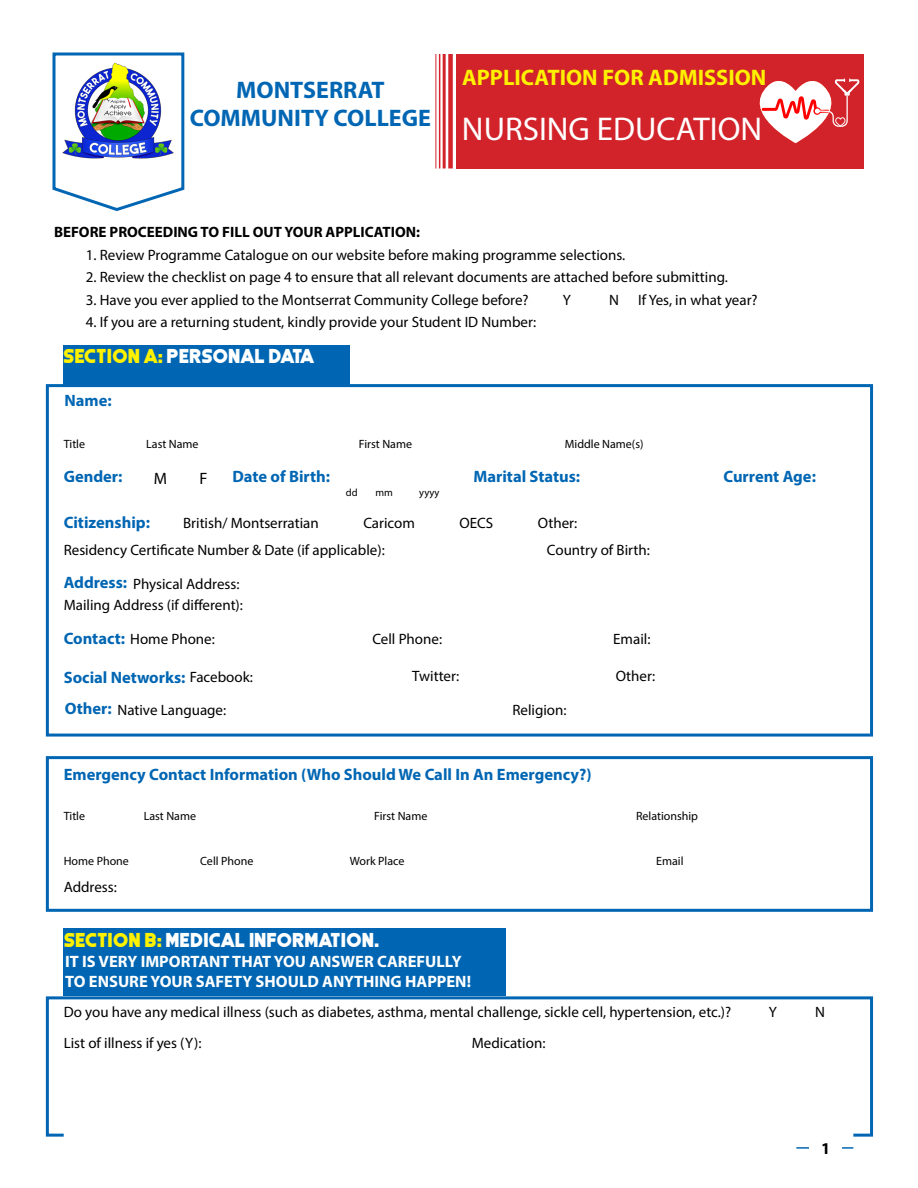
<style>
.page{position:relative;width:918px;height:1188px;background:#fff}
.page>*{position:absolute;margin:0;border:0;box-sizing:border-box;transform-origin:0 0}
.t1{font:33px "Myriad Pro";color:#fff}
.t2{font:700 24px "Myriad Pro";color:#0066b3}
.t3{font:700 22.5px "Myriad Pro";color:#fff200}
.Section_1{font:18px "Coral Colour";color:#fff}
.Cell_Title_Names{font:700 16.5px "Myriad Pro";color:#0066b3}
.Paragraph_Style_1{font:700 16.5px "Myriad Pro";color:#fff}
.t4{font:16.5px "Myriad Pro";color:#000}
.Section_1-2{font:700 16.5px "Myriad Pro";color:#000}
.Paragraph_Style_2{font:15px "Myriad Pro";color:#000}
.Cell_Title_Names-2{font:15px "Myriad Pro";color:#000}
.Paragraph_Style_2-2{font:700 15px "Myriad Pro";color:#000}
.Paragraph_Style_smal{font:12px "Myriad Pro";color:#000}
.t5{font:10.5px "Myriad Pro";letter-spacing:.01em;color:#000}
.s1{color:#fff200}
.s2{font-weight:700;font-size:16.5px;color:#0066b3}
.s3{font-weight:400;font-size:15px;color:#000}
</style>
<div class="page">
<svg style="left:52px;top:52px;width:133px;height:159px"></svg>
<div style="left:456px;top:54px;width:407px;height:114px;background:#d2232a"></div>
<img style="left:60px;top:55px;width:115px;height:115px">
<div style="left:63px;top:345px;width:287px;height:39px;background:#0066b3"></div>
<div style="left:64px;top:928px;width:442px;height:68px;background:#0066b3"></div>
<div style="left:46px;top:384px;width:827px;height:353px;border:3px solid #0066b3"></div>
<div style="left:46px;top:756px;width:827px;height:156px;border:3px solid #0066b3"></div>
<div style="left:46px;top:996px;width:827px;height:141px;border:3px solid #0066b3"></div>
<div style="left:64px;top:1131px;width:789px;height:19px;background:#fff"></div>
<hr style="left:796px;top:1147px;width:57px;height:2px;background:#0066b3">
<div style="left:810px;top:1135px;width:32px;height:26px;background:#fff"></div>
<div style="left:448px;top:54px;width:5px;height:114px;background:#d2232a"></div>
<hr style="left:443px;top:54px;width:3px;height:114px;background:#d2232a">
<hr style="left:439px;top:54px;width:1px;height:114px;background:#d2232a">
<hr style="left:436px;top:54px;width:1px;height:114px;background:#d2232a">
<svg style="left:759px;top:78px;width:101px;height:65px"></svg>
<p class="t2" style="left:236px;top:74px;width:150px">MONTSERRAT</p>
<p class="t2" style="left:190px;top:103px;width:243px">COMMUNITY COLLEGE</p>
<p class="t3" style="left:462px;top:63px;width:306px">APPLICATION FOR ADMISSION</p>
<p class="t1" style="left:462px;top:109px;width:302px">NURSING EDUCATION</p>
<p class="Paragraph_Style_2-2" style="left:54px;top:222px;width:368px">BEFORE PROCEEDING TO FILL OUT YOUR APPLICATION:</p>
<p class="Paragraph_Style_2" style="left:86px;top:245px;width:541px">1. Review Programme Catalogue on our website before making programme selections.</p>
<p class="Paragraph_Style_2" style="left:86px;top:268px;width:644px">2. Review the checklist on page 4 to ensure that all relevant documents are attached before submitting.</p>
<p class="Paragraph_Style_2" style="left:86px;top:290px;width:444px">3. Have you ever applied to the Montserrat Community College before?</p>
<p class="Paragraph_Style_2" style="left:563px;top:290px;width:10px">Y</p>
<p class="Paragraph_Style_2" style="left:609px;top:290px;width:11px">N</p>
<p class="Paragraph_Style_2" style="left:638px;top:290px;width:121px">If Yes, in what year?</p>
<p class="Paragraph_Style_2" style="left:86px;top:313px;width:452px">4. If you are a returning student, kindly provide your Student ID Number:</p>
<p class="Section_1" style="left:63px;top:348px;width:253px"><span class="s1">SECTION A:</span> PERSONAL DATA</p>
<p class="Cell_Title_Names" style="left:64px;top:390px;width:49px">Name:</p>
<p class="Paragraph_Style_smal" style="left:64px;top:437px;width:23px">Title</p>
<p class="Paragraph_Style_smal" style="left:146px;top:437px;width:54px">Last Name</p>
<p class="Paragraph_Style_smal" style="left:359px;top:437px;width:55px">First Name</p>
<p class="Paragraph_Style_smal" style="left:565px;top:437px;width:80px">Middle Name(s)</p>
<p class="Cell_Title_Names" style="left:64px;top:466px;width:60px">Gender:</p>
<p class="Cell_Title_Names" style="left:232px;top:466px;width:99px">Date of Birth:</p>
<p class="Cell_Title_Names" style="left:473px;top:466px;width:108px">Marital Status:</p>
<p class="Cell_Title_Names" style="left:724px;top:466px;width:94px">Current Age:</p>
<p class="Cell_Title_Names" style="left:64px;top:511px;width:88px">Citizenship:</p>
<p class="t4" style="left:154px;top:469px;width:15px">M</p>
<p class="t4" style="left:200px;top:469px;width:10px">F</p>
<p class="t5" style="left:346px;top:486px;width:13px">dd</p>
<p class="t5" style="left:375px;top:486px;width:19px">mm</p>
<p class="t5" style="left:419px;top:486px;width:22px">yyyy</p>
<p class="Paragraph_Style_2" style="left:183px;top:513px;width:137px">British/ Montserratian</p>
<p class="Paragraph_Style_2" style="left:363px;top:513px;width:53px">Caricom</p>
<p class="Paragraph_Style_2" style="left:460px;top:513px;width:35px">OECS</p>
<p class="Paragraph_Style_2" style="left:538px;top:513px;width:41px">Other:</p>
<p class="Paragraph_Style_2" style="left:64px;top:541px;width:323px">Residency Certificate Number &amp; Date (if applicable):</p>
<p class="Paragraph_Style_2" style="left:547px;top:541px;width:104px">Country of Birth:</p>
<p class="Cell_Title_Names-2" style="left:64px;top:575px;width:177px"><span class="s2">Address:</span> Physical Address:</p>
<p class="Cell_Title_Names-2" style="left:64px;top:630px;width:153px"><span class="s2">Contact:</span> Home Phone:</p>
<p class="Cell_Title_Names" style="left:64px;top:667px;width:191px">Social Networks: <span class="s3">Facebook:</span></p>
<p class="Paragraph_Style_2" style="left:64px;top:596px;width:181px">Mailing Address (if different):</p>
<p class="Paragraph_Style_2" style="left:372px;top:630px;width:71px">Cell Phone:</p>
<p class="Paragraph_Style_2" style="left:412px;top:666px;width:48px">Twitter:</p>
<p class="Cell_Title_Names-2" style="left:65px;top:700px;width:163px"><span class="s2">Other:</span> Native Language:</p>
<p class="Paragraph_Style_2" style="left:512px;top:700px;width:56px">Religion:</p>
<p class="Cell_Title_Names" style="left:64px;top:764px;width:529px">Emergency Contact Information (Who Should We Call In An Emergency?)</p>
<p class="Paragraph_Style_2" style="left:613px;top:630px;width:39px">Email:</p>
<p class="Paragraph_Style_2" style="left:616px;top:666px;width:41px">Other:</p>
<p class="Paragraph_Style_smal" style="left:64px;top:809px;width:23px">Title</p>
<p class="Paragraph_Style_smal" style="left:144px;top:809px;width:54px">Last Name</p>
<p class="Paragraph_Style_smal" style="left:374px;top:809px;width:55px">First Name</p>
<p class="Paragraph_Style_smal" style="left:636px;top:809px;width:64px">Relationship</p>
<p class="Paragraph_Style_smal" style="left:64px;top:854px;width:67px">Home Phone</p>
<p class="Paragraph_Style_smal" style="left:200px;top:854px;width:55px">Cell Phone</p>
<p class="Paragraph_Style_smal" style="left:350px;top:854px;width:56px">Work Place</p>
<p class="Paragraph_Style_smal" style="left:656px;top:854px;width:29px">Email</p>
<p class="Paragraph_Style_2" style="left:64px;top:878px;width:55px">Address:</p>
<p class="Section_1" style="left:64px;top:932px;width:317px"><span class="s1">SECTION B:</span> MEDICAL INFORMATION.</p>
<p class="Paragraph_Style_1" style="left:65px;top:951px;width:398px">IT IS VERY IMPORTANT THAT YOU ANSWER CAREFULLY</p>
<p class="Paragraph_Style_1" style="left:65px;top:971px;width:407px">TO ENSURE YOUR SAFETY SHOULD ANYTHING HAPPEN!</p>
<p class="Paragraph_Style_2" style="left:64px;top:1003px;width:669px">Do you have any medical illness (such as diabetes, asthma, mental challenge, sickle cell, hypertension, etc.)?</p>
<p class="Paragraph_Style_2" style="left:769px;top:1003px;width:10px">Y</p>
<p class="Paragraph_Style_2" style="left:815px;top:1003px;width:11px">N</p>
<p class="Paragraph_Style_2" style="left:64px;top:1033px;width:139px">List of illness if yes (Y):</p>
<p class="Paragraph_Style_2" style="left:472px;top:1033px;width:75px">Medication:</p>
<p class="Section_1-2" style="left:821px;top:1137px;width:11px">1</p>
</div>
